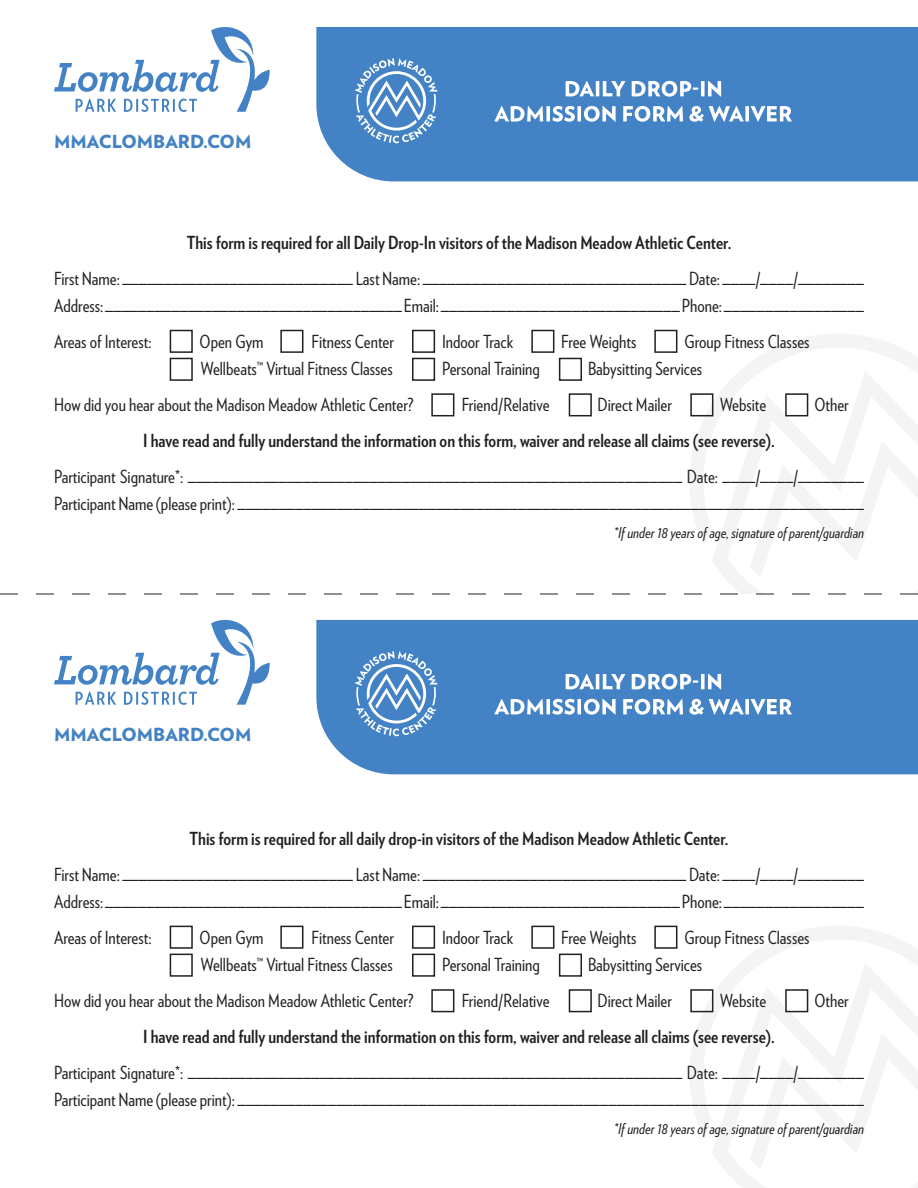
<style>
.page{position:relative;width:918px;height:1188px;background:#fff}
.page>*{position:absolute;margin:0;border:0;box-sizing:border-box;transform-origin:0 0}
.t1{font:18px "Verlag Condensed";color:#231f20}
.t2{font:700 18px "Verlag Condensed";color:#231f20}
.t3{font:900 18px "Verlag";color:#4382c4}
.Body{font:italic 15px "Verlag Condensed";color:#231f20}
</style>
<div class="page">
<svg style="left:720px;top:577px;width:198px;height:17px"></svg>
<svg style="left:674px;top:329px;width:244px;height:248px"></svg>
<svg style="left:726px;top:1170px;width:192px;height:18px"></svg>
<svg style="left:674px;top:925px;width:244px;height:245px"></svg>
<div style="left:170px;top:330px;width:23px;height:23px;border:2px solid #231f20"></div>
<div style="left:280px;top:330px;width:23px;height:23px;border:2px solid #231f20"></div>
<div style="left:412px;top:330px;width:23px;height:23px;border:2px solid #231f20"></div>
<div style="left:531px;top:330px;width:23px;height:23px;border:2px solid #231f20"></div>
<div style="left:654px;top:330px;width:23px;height:23px;border:2px solid #231f20"></div>
<div style="left:170px;top:358px;width:23px;height:23px;border:2px solid #231f20"></div>
<div style="left:412px;top:358px;width:23px;height:23px;border:2px solid #231f20"></div>
<div style="left:559px;top:358px;width:23px;height:23px;border:2px solid #231f20"></div>
<div style="left:431px;top:393px;width:23px;height:23px;border:2px solid #231f20"></div>
<div style="left:569px;top:393px;width:23px;height:23px;border:2px solid #231f20"></div>
<div style="left:690px;top:393px;width:23px;height:23px;border:2px solid #231f20"></div>
<div style="left:785px;top:393px;width:23px;height:23px;border:2px solid #231f20"></div>
<div style="left:316px;top:27px;width:602px;height:154px;background:#4382c4"></div>
<svg style="left:355px;top:58px;width:83px;height:85px;background:#70a0d2"></svg>
<svg style="left:494px;top:106px;width:298px;height:16px"></svg>
<svg style="left:566px;top:81px;width:155px;height:16px"></svg>
<svg style="left:54px;top:27px;width:216px;height:85px"></svg>
<div style="left:170px;top:926px;width:23px;height:23px;border:2px solid #231f20"></div>
<div style="left:280px;top:926px;width:23px;height:23px;border:2px solid #231f20"></div>
<div style="left:412px;top:926px;width:23px;height:23px;border:2px solid #231f20"></div>
<div style="left:531px;top:926px;width:23px;height:23px;border:2px solid #231f20"></div>
<div style="left:654px;top:926px;width:23px;height:23px;border:2px solid #231f20"></div>
<div style="left:170px;top:954px;width:23px;height:23px;border:2px solid #231f20"></div>
<div style="left:412px;top:954px;width:23px;height:23px;border:2px solid #231f20"></div>
<div style="left:559px;top:954px;width:23px;height:23px;border:2px solid #231f20"></div>
<div style="left:431px;top:989px;width:23px;height:23px;border:2px solid #231f20"></div>
<div style="left:569px;top:989px;width:23px;height:23px;border:2px solid #231f20"></div>
<div style="left:690px;top:989px;width:23px;height:23px;border:2px solid #231f20"></div>
<div style="left:785px;top:989px;width:23px;height:23px;border:2px solid #231f20"></div>
<div style="left:316px;top:620px;width:602px;height:154px;background:#4382c4"></div>
<svg style="left:355px;top:651px;width:83px;height:85px;background:#70a0d2"></svg>
<svg style="left:494px;top:699px;width:298px;height:16px"></svg>
<svg style="left:566px;top:674px;width:155px;height:16px"></svg>
<svg style="left:54px;top:619px;width:216px;height:86px"></svg>
<svg style="left:0;top:594px;width:918px;height:1px"></svg>
<p class="t3" style="left:54px;top:127px;width:199px">MMACLOMBARD.COM</p>
<p class="t2" style="left:187px;top:229px;width:546px">This form is required for all Daily Drop-In visitors of the Madison Meadow Athletic Center.</p>
<p class="t1" style="left:54px;top:265px;width:812px">First Name: ____________________________ Last Name: ________________________________ Date: ____/____/________</p>
<p class="t1" style="left:54px;top:292px;width:812px">Address: ____________________________________ Email: _____________________________ Phone: _________________</p>
<p class="t1" style="left:54px;top:328px;width:99px">Areas of Interest:</p>
<p class="t1" style="left:200px;top:328px;width:65px">Open Gym</p>
<p class="t1" style="left:312px;top:328px;width:84px">Fitness Center</p>
<p class="t1" style="left:442px;top:328px;width:73px">Indoor Track</p>
<p class="t1" style="left:561px;top:328px;width:77px">Free Weights</p>
<p class="t1" style="left:685px;top:328px;width:127px">Group Fitness Classes</p>
<p class="t1" style="left:201px;top:355px;width:193px">Wellbeats™ Virtual Fitness Classes</p>
<p class="t1" style="left:442px;top:355px;width:99px">Personal Training</p>
<p class="t1" style="left:588px;top:355px;width:116px">Babysitting Services</p>
<p class="t1" style="left:54px;top:391px;width:361px">How did you hear about the Madison Meadow Athletic Center?</p>
<p class="t1" style="left:462px;top:391px;width:89px">Friend/Relative</p>
<p class="t1" style="left:598px;top:391px;width:76px">Direct Mailer</p>
<p class="t1" style="left:720px;top:391px;width:48px">Website</p>
<p class="t1" style="left:814px;top:391px;width:36px">Other</p>
<p class="t2" style="left:143px;top:427px;width:633px">I have read and fully understand the information on this form, waiver and release all claims (see reverse).</p>
<p class="t1" style="left:54px;top:463px;width:811px">Participant Signature*: ____________________________________________________________ Date: ____/____/________</p>
<p class="t1" style="left:54px;top:490px;width:812px">Participant Name (please print): ____________________________________________________________________________</p>
<p class="Body" style="left:614px;top:522px;width:252px">*If under 18 years of age, signature of parent/guardian</p>
<p class="t3" style="left:54px;top:720px;width:199px">MMACLOMBARD.COM</p>
<p class="t2" style="left:190px;top:825px;width:540px">This form is required for all daily drop-in visitors of the Madison Meadow Athletic Center.</p>
<p class="t1" style="left:54px;top:861px;width:812px">First Name: ____________________________ Last Name: ________________________________ Date: ____/____/________</p>
<p class="t1" style="left:54px;top:888px;width:812px">Address: ____________________________________ Email: _____________________________ Phone: _________________</p>
<p class="t1" style="left:54px;top:924px;width:99px">Areas of Interest:</p>
<p class="t1" style="left:200px;top:924px;width:65px">Open Gym</p>
<p class="t1" style="left:312px;top:924px;width:84px">Fitness Center</p>
<p class="t1" style="left:442px;top:924px;width:73px">Indoor Track</p>
<p class="t1" style="left:561px;top:924px;width:77px">Free Weights</p>
<p class="t1" style="left:685px;top:924px;width:127px">Group Fitness Classes</p>
<p class="t1" style="left:201px;top:951px;width:193px">Wellbeats™ Virtual Fitness Classes</p>
<p class="t1" style="left:442px;top:951px;width:99px">Personal Training</p>
<p class="t1" style="left:588px;top:951px;width:116px">Babysitting Services</p>
<p class="t1" style="left:54px;top:987px;width:361px">How did you hear about the Madison Meadow Athletic Center?</p>
<p class="t1" style="left:462px;top:987px;width:89px">Friend/Relative</p>
<p class="t1" style="left:598px;top:987px;width:76px">Direct Mailer</p>
<p class="t1" style="left:720px;top:987px;width:48px">Website</p>
<p class="t1" style="left:814px;top:987px;width:36px">Other</p>
<p class="t2" style="left:143px;top:1023px;width:633px">I have read and fully understand the information on this form, waiver and release all claims (see reverse).</p>
<p class="t1" style="left:54px;top:1059px;width:811px">Participant Signature*: ____________________________________________________________ Date: ____/____/________</p>
<p class="t1" style="left:54px;top:1086px;width:812px">Participant Name (please print): ____________________________________________________________________________</p>
<p class="Body" style="left:614px;top:1118px;width:252px">*If under 18 years of age, signature of parent/guardian</p>
</div>
